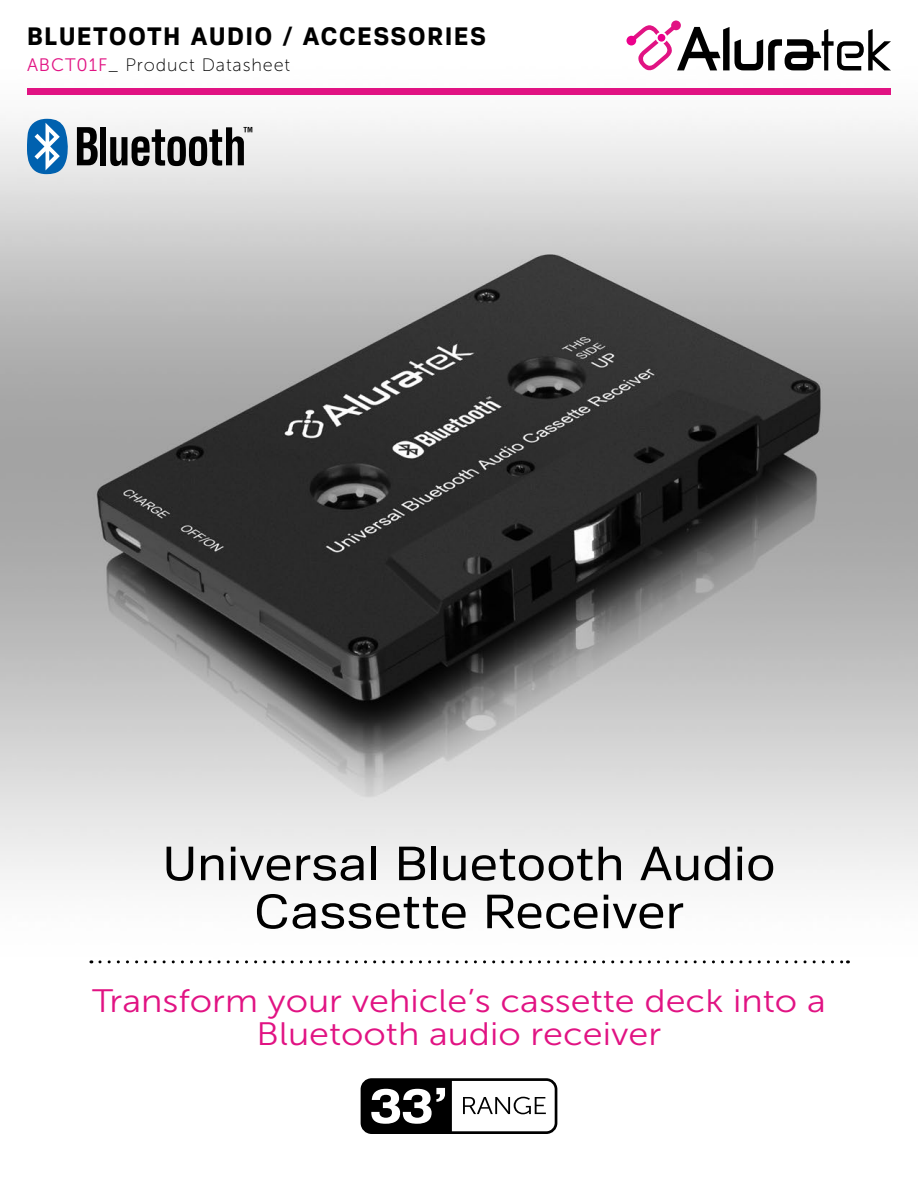
<style>
.page{position:relative;width:918px;height:1188px;background:#fff}
.page>*{position:absolute;margin:0;border:0;box-sizing:border-box;transform-origin:0 0}
.t1{font:48.6px/48px "Crique Grotesk";color:#000;text-align:center;scale:1.11 1}
.t2{font:32.4px/33px "Museo Sans 300";color:#e11383;text-align:center;scale:1.11 1}
.t3{font:700 25.5px "Crique Grotesk";letter-spacing:.05em;color:#000}
.t4{font:18px "Museo Sans 100";letter-spacing:.05em;color:#000}
.s1{font-family:"Museo Sans 300";color:#e11383}
</style>
<div class="page">
<img style="left:0;top:20px;width:918px;height:1114px">
<svg style="left:100px;top:960px;width:748px;height:3px"></svg>
<div style="left:27px;top:88px;width:864px;height:6px;background:#e11383"></div>
<div style="left:627px;top:36px;width:9px;height:9px;background:#ec008c;border-radius:50%"></div>
<div style="left:671px;top:21px;width:10px;height:9px;background:#e11383;border-radius:50%"></div>
<svg style="left:633px;top:25px;width:258px;height:46px"></svg>
<svg style="left:77px;top:127px;width:21px;height:38px"></svg>
<div style="left:100px;top:127px;width:6px;height:38px;background:#000"></div>
<svg style="left:110px;top:127px;width:142px;height:39px"></svg>
<svg style="left:27px;top:119px;width:42px;height:55px"></svg>
<div style="left:362px;top:1080px;width:194px;height:53px;background:#fff;border-radius:10px"></div>
<div style="left:361px;top:1078px;width:196px;height:56px;border:3px solid #000;border-radius:10px"></div>
<svg style="left:362px;top:1079px;width:90px;height:53px"></svg>
<svg style="left:463px;top:1097px;width:83px;height:17px"></svg>
<p class="t3" style="left:27px;top:21px;width:461px">BLUETOOTH AUDIO / ACCESSORIES</p>
<p class="t4" style="left:27px;top:55px;width:265px"><span class="s1">ABCT01F</span>_ Product Datasheet</p>
<h1 class="t1" style="left:163px;top:839px;width:554px">Universal Bluetooth Audio<br>Cassette Receiver</h1>
<p class="t2" style="left:92px;top:985px;width:662px">Transform your vehicle’s cassette deck into a<br>Bluetooth audio receiver</p>
</div>
